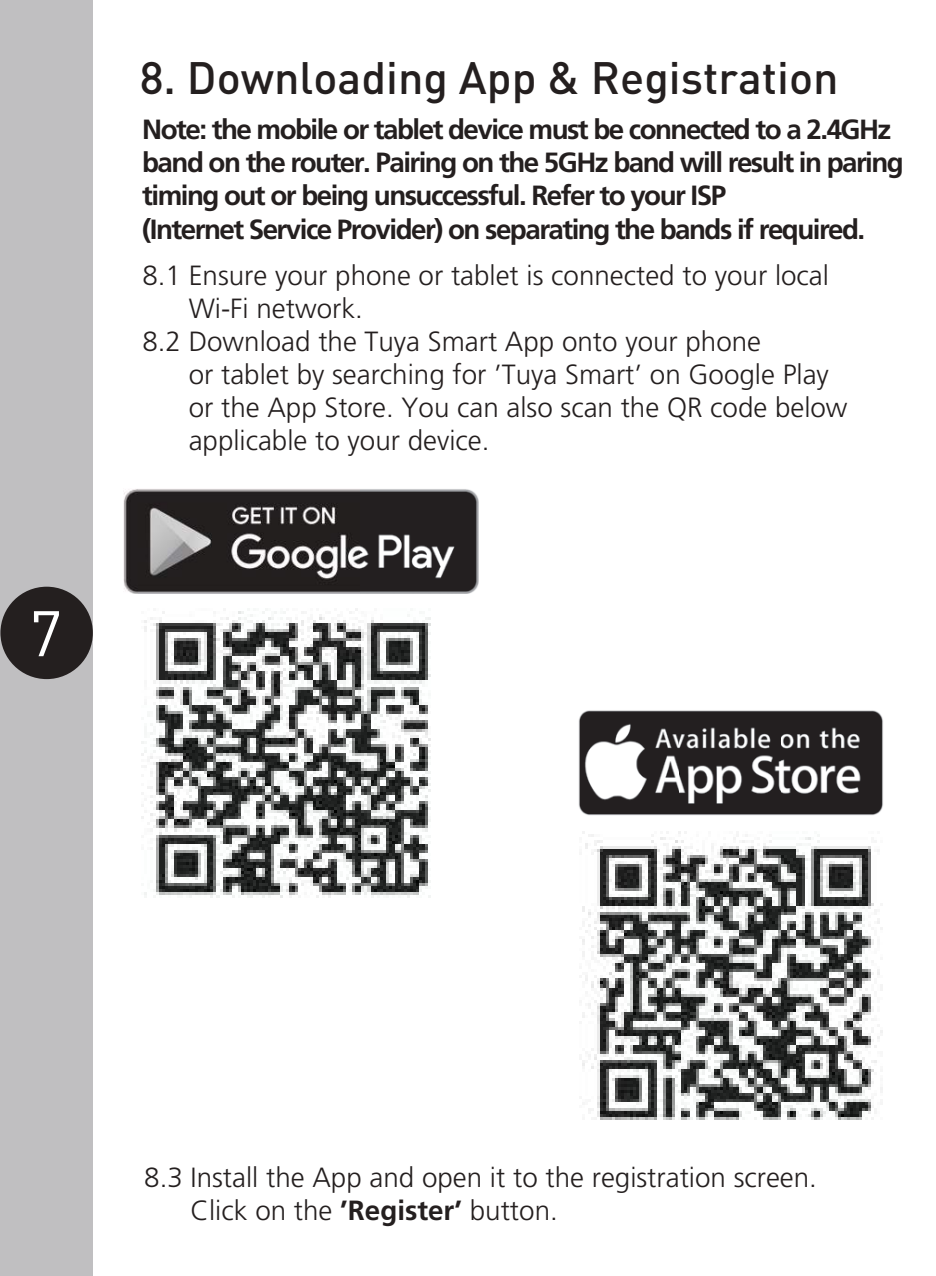
<style>
.page{position:relative;width:936px;height:1276px;background:#fff}
.page>*{position:absolute;margin:0;border:0;box-sizing:border-box;transform-origin:0 0}
.t1{font:63.3px "DINOT";color:#fff}
.t2{font:500 44.7px "DINOT";color:#241f1f}
.t3{font:27.6px/33px "Frutiger LT 45 Lt";color:#241f1f}
.t4{font:27.6px/33.3px "Frutiger LT 65 Bd";letter-spacing:-.055em;color:#241f1f}
.s1{font-family:"Frutiger LT 65 Bd"}
</style>
<div class="page">
<div style="left:0;top:0;width:93px;height:1276px;background:#c0bfc1"></div>
<div style="left:0;top:587px;width:93px;height:92px;background:#241f1f;border-radius:50%"></div>
<img style="left:578px;top:710px;width:305px;height:106px">
<img style="left:124px;top:489px;width:355px;height:104px">
<img style="left:582px;top:831px;width:300px;height:289px">
<img style="left:141px;top:608px;width:290px;height:290px">
<h1 class="t1" style="left:29px;top:594px;width:35px">7</h1>
<h2 class="t2" style="left:140px;top:49px;width:700px">8. Downloading App &amp; Registration</h2>
<p class="t4" style="left:142px;top:112px;width:763px">Note: the mobile or tablet device must be connected to a 2.4GHz band on the router. Pairing on the 5GHz band will result in paring timing out or being unsuccessful. Refer to your ISP<br>(Internet Service Provider) on separating the bands if required.</p>
<p class="t3" style="left:142px;top:259px;width:688px">8.1 Ensure your phone or tablet is connected to your local</p>
<p class="t3" style="left:189px;top:292px;width:176px">Wi-Fi network.</p>
<p class="t3" style="left:142px;top:325px;width:620px">8.2 Download the Tuya Smart App onto your phone</p>
<p class="t3" style="left:189px;top:358px;width:641px">or tablet by searching for ’Tuya Smart’ on Google Play</p>
<p class="t3" style="left:189px;top:391px;width:660px">or the App Store. You can also scan the QR code below</p>
<p class="t3" style="left:189px;top:424px;width:302px">applicable to your device.</p>
<p class="t3" style="left:190px;top:1161px;width:628px;text-indent:-46px">8.3 Install the App and open it to the registration screen.<br>Click on the <span class="s1">’Register’</span> button.</p>
</div>
